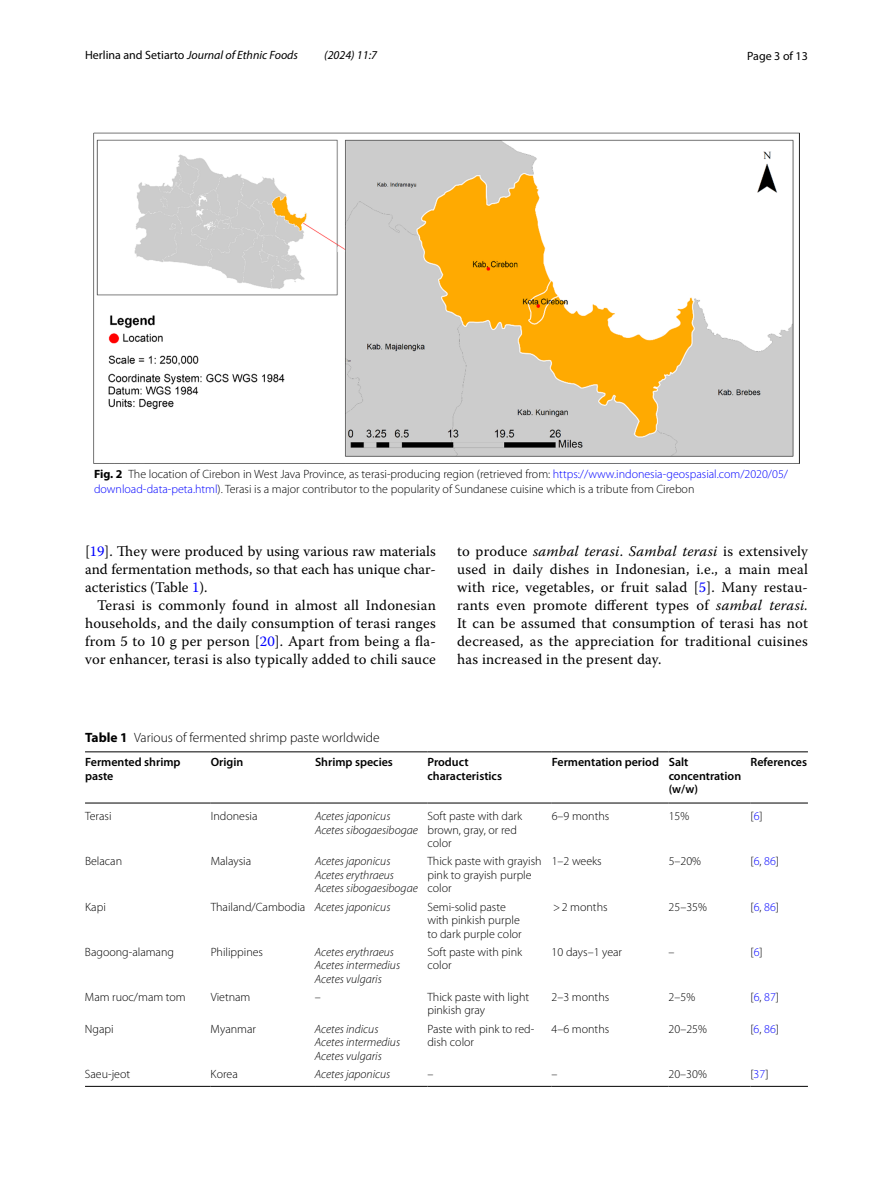
<style>
.page{position:relative;width:893px;height:1187px;background:#fff}
.page>*{position:absolute;margin:0;border:0;box-sizing:border-box;transform-origin:0 0}
.t1{font:14.7px/18px "Warnock Pro";letter-spacing:.015em;color:#000;text-align:justify}
.t2{font:300 13.5px "Myriad Pro";color:#000}
.t3{font:300 12px/13.5px "Myriad Pro";color:#000}
.t4{font:italic 300 12px/13.5px "Myriad Pro";color:#000}
.t5{font:600 12px/13.5px "Myriad Pro";color:#000}
.t6{font:italic 12px "Myriad Pro";color:#000}
.t7{font:12px "Myriad Pro";color:#000}
.s1{font-style:normal}
.s2{font-weight:700}
.s3{color:#00f}
.s4{font-style:italic}
</style>
<div class="page">
<img style="left:94px;top:133px;width:705px;height:330px">
<hr style="left:85px;top:751px;width:126px;height:1px;background:#000">
<hr style="left:85px;top:802px;width:126px;height:1px;background:#000">
<hr style="left:211px;top:751px;width:104px;height:1px;background:#000">
<hr style="left:211px;top:802px;width:104px;height:1px;background:#000">
<hr style="left:315px;top:751px;width:112px;height:1px;background:#000">
<hr style="left:315px;top:802px;width:112px;height:1px;background:#000">
<hr style="left:427px;top:751px;width:125px;height:1px;background:#000">
<hr style="left:427px;top:802px;width:125px;height:1px;background:#000">
<hr style="left:552px;top:751px;width:117px;height:1px;background:#000">
<hr style="left:552px;top:802px;width:117px;height:1px;background:#000">
<hr style="left:669px;top:751px;width:81px;height:1px;background:#000">
<hr style="left:669px;top:802px;width:81px;height:1px;background:#000">
<hr style="left:750px;top:751px;width:58px;height:1px;background:#000">
<hr style="left:750px;top:802px;width:58px;height:1px;background:#000">
<hr style="left:85px;top:1085px;width:126px;height:1px;background:#000">
<hr style="left:211px;top:1085px;width:104px;height:1px;background:#000">
<hr style="left:315px;top:1085px;width:112px;height:1px;background:#000">
<hr style="left:427px;top:1085px;width:125px;height:1px;background:#000">
<hr style="left:552px;top:1085px;width:117px;height:1px;background:#000">
<hr style="left:669px;top:1085px;width:81px;height:1px;background:#000">
<hr style="left:750px;top:1085px;width:58px;height:1px;background:#000">
<p class="t6" style="left:85px;top:48px;width:215px"><span class="s1">Herlina and Setiarto</span> Journal of Ethnic Foods</p>
<p class="t6" style="left:324px;top:48px;width:54px">(2024) 11:7</p>
<p class="t7" style="left:747px;top:48px;width:62px">Page 3 of 13</p>
<p class="t3" style="left:94px;top:467px;width:696px;line-height:15px"><span class="s2">Fig. 2</span> The location of Cirebon in West Java Province, as terasi-producing region (retrieved from: <span class="s3">https://www.indonesia-geospasial.com/2020/05/ download-data-peta.html</span>). Terasi is a major contributor to the popularity of Sundanese cuisine which is a tribute from Cirebon</p>
<p class="t1" style="left:85px;top:542px;width:352px">[<span class="s3">19</span>]. They were produced by using various raw materials and fermentation methods, so that each has unique char&shy;acteristics (Table <span class="s3">1</span>).</p>
<p class="t1" style="left:85px;top:596px;width:352px;text-indent:12px">Terasi is commonly found in almost all Indonesian households, and the daily consumption of terasi ranges from 5 to 10 g per person [<span class="s3">20</span>]. Apart from being a fla&shy;vor enhancer, terasi is also typically added to chili sauce</p>
<p class="t1" style="left:457px;top:542px;width:352px">to produce <span class="s4">sambal terasi</span>. <span class="s4">Sambal terasi</span> is extensively used in daily dishes in Indonesian, i.e., a main meal with rice, vegetables, or fruit salad [<span class="s3">5</span>]. Many restau&shy;rants even promote different types of <span class="s4">sambal terasi.<br></span>It can be assumed that consumption of terasi has not decreased, as the appreciation for traditional cuisines has increased in the present day.</p>
<p class="t2" style="left:85px;top:730px;width:296px"><span class="s2">Table 1</span> Various of fermented shrimp paste worldwide</p>
<p class="t5" style="left:85px;top:755px;width:97px">Fermented shrimp paste</p>
<p class="t5" style="left:211px;top:755px;width:34px">Origin</p>
<p class="t5" style="left:315px;top:755px;width:79px">Shrimp species</p>
<p class="t5" style="left:427px;top:755px;width:76px">Product characteristics</p>
<p class="t5" style="left:669px;top:755px;width:74px;text-indent:-117px">Fermentation period Salt concentration (w/w)</p>
<p class="t5" style="left:750px;top:755px;width:58px">References</p>
<p class="t3" style="left:85px;top:809px;width:28px">Terasi</p>
<p class="t3" style="left:211px;top:809px;width:48px">Indonesia</p>
<p class="t4" style="left:315px;top:809px;width:104px">Acetes japonicus<br>Acetes sibogaesibogae</p>
<p class="t3" style="left:427px;top:809px;width:96px">Soft paste with dark brown, gray, or red color</p>
<p class="t3" style="left:552px;top:809px;width:59px">6–9 months</p>
<p class="t3" style="left:669px;top:809px;width:22px">15%</p>
<p class="t3" style="left:750px;top:809px;width:14px">[<span class="s3">6</span>]</p>
<p class="t3" style="left:85px;top:854px;width:39px">Belacan</p>
<p class="t3" style="left:211px;top:854px;width:42px">Malaysia</p>
<p class="t4" style="left:315px;top:854px;width:104px">Acetes japonicus<br>Acetes erythraeus<br>Acetes sibogaesibogae</p>
<p class="t3" style="left:427px;top:854px;width:116px">Thick paste with grayish pink to grayish purple color</p>
<p class="t3" style="left:552px;top:854px;width:52px">1–2 weeks</p>
<p class="t3" style="left:669px;top:854px;width:34px">5–20%</p>
<p class="t3" style="left:750px;top:854px;width:30px">[<span class="s3">6</span>, <span class="s3">86</span>]</p>
<p class="t3" style="left:85px;top:899px;width:22px">Kapi</p>
<p class="t3" style="left:211px;top:899px;width:181px">Thailand/Cambodia <span class="s4">Acetes japonicus</span></p>
<p class="t3" style="left:427px;top:899px;width:96px">Semi-solid paste with pinkish purple to dark purple color</p>
<p class="t3" style="left:553px;top:899px;width:56px">&gt;2 months</p>
<p class="t3" style="left:669px;top:899px;width:40px">25–35%</p>
<p class="t3" style="left:750px;top:899px;width:30px">[<span class="s3">6</span>, <span class="s3">86</span>]</p>
<p class="t3" style="left:85px;top:945px;width:91px">Bagoong-alamang</p>
<p class="t3" style="left:211px;top:945px;width:54px">Philippines</p>
<p class="t4" style="left:315px;top:945px;width:87px">Acetes erythraeus<br>Acetes intermedius<br>Acetes vulgaris</p>
<p class="t3" style="left:427px;top:945px;width:96px">Soft paste with pink color</p>
<p class="t3" style="left:552px;top:945px;width:72px">10 days–1 year</p>
<p class="t3" style="left:669px;top:945px;width:7px">–</p>
<p class="t3" style="left:750px;top:945px;width:14px">[<span class="s3">6</span>]</p>
<p class="t3" style="left:85px;top:990px;width:102px">Mam ruoc/mam tom</p>
<p class="t3" style="left:211px;top:990px;width:41px">Vietnam</p>
<p class="t3" style="left:315px;top:990px;width:7px">–</p>
<p class="t3" style="left:427px;top:990px;width:103px">Thick paste with light pinkish gray</p>
<p class="t3" style="left:552px;top:990px;width:59px">2–3 months</p>
<p class="t3" style="left:669px;top:990px;width:28px">2–5%</p>
<p class="t3" style="left:750px;top:990px;width:30px">[<span class="s3">6</span>, <span class="s3">87</span>]</p>
<p class="t3" style="left:85px;top:1021px;width:30px">Ngapi</p>
<p class="t3" style="left:211px;top:1021px;width:47px">Myanmar</p>
<p class="t4" style="left:315px;top:1022px;width:87px">Acetes indicus<br>Acetes intermedius<br>Acetes vulgaris</p>
<p class="t3" style="left:427px;top:1021px;width:108px">Paste with pink to red&shy;dish color</p>
<p class="t3" style="left:552px;top:1021px;width:59px">4–6 months</p>
<p class="t3" style="left:669px;top:1021px;width:40px">20–25%</p>
<p class="t3" style="left:750px;top:1021px;width:30px">[<span class="s3">6</span>, <span class="s3">86</span>]</p>
<p class="t3" style="left:85px;top:1067px;width:47px">Saeu-jeot</p>
<p class="t3" style="left:211px;top:1067px;width:29px">Korea</p>
<p class="t4" style="left:315px;top:1067px;width:77px">Acetes japonicus</p>
<p class="t3" style="left:427px;top:1067px;width:7px">–</p>
<p class="t3" style="left:552px;top:1067px;width:7px">–</p>
<p class="t3" style="left:669px;top:1067px;width:40px">20–30%</p>
<p class="t3" style="left:750px;top:1067px;width:20px">[<span class="s3">37</span>]</p>
</div>
